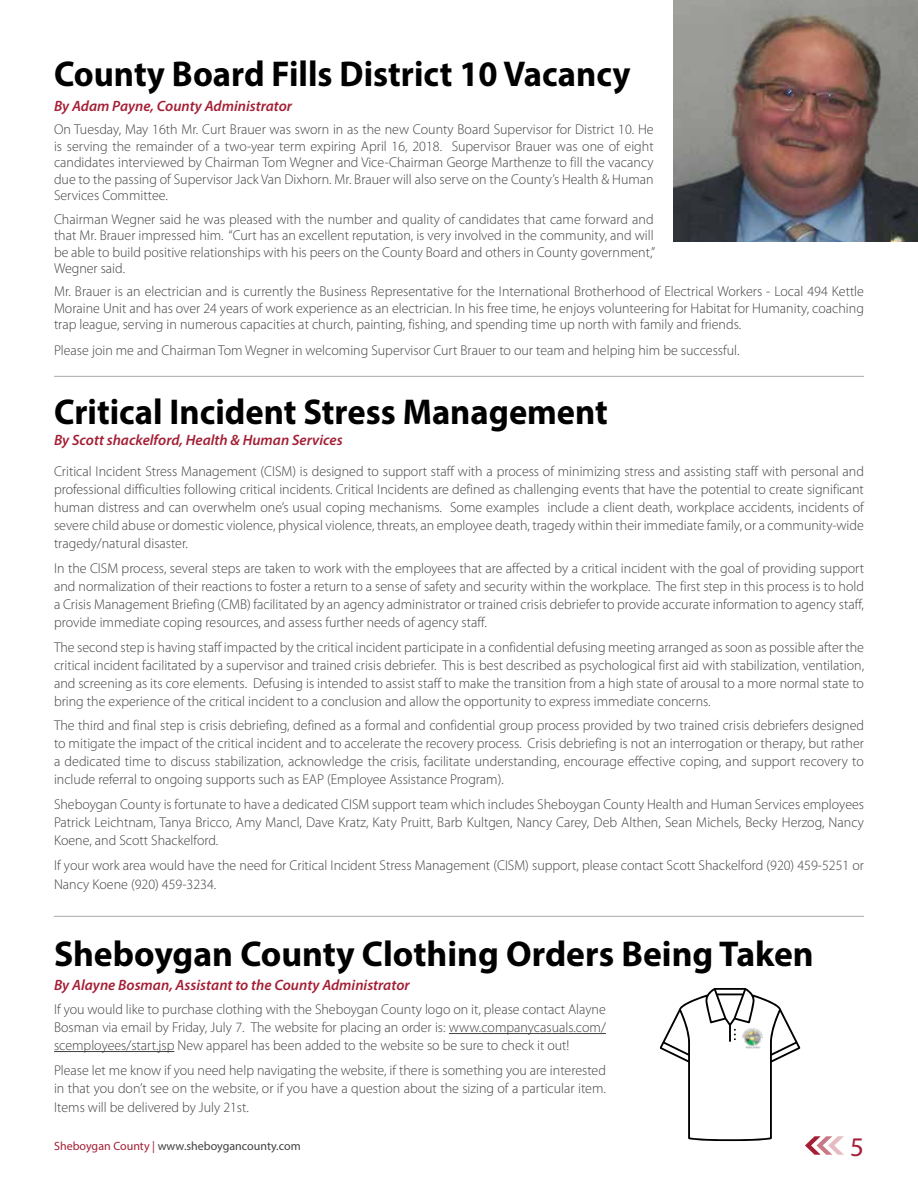
<style>
.page{position:relative;width:918px;height:1188px;background:#fff}
.page>*{position:absolute;margin:0;border:0;box-sizing:border-box;transform-origin:0 0}
.t1{font:700 36px "Myriad Pro";color:#000;scale:.96 1}
.t2{font:700 36px "Myriad Pro";color:#000}
.t3{font:27px "Myriad Pro";color:#a41f35}
.t4{font:italic 600 15px "Myriad Pro";color:#a41f35}
.t5{font:300 14.25px/18px "Myriad Pro";color:#414042;text-align:justify}
.t6{font:12px "Myriad Pro";color:#414042}
.s1{color:#a41f35}
</style>
<div class="page">
<hr style="left:54px;top:376px;width:810px;height:1px;background:#a7a9ac">
<hr style="left:54px;top:916px;width:810px;height:1px;background:#a7a9ac">
<img style="left:674px;top:0;width:244px;height:241px">
<hr style="left:449px;top:1033px;width:157px;height:1px;background:#414042">
<hr style="left:54px;top:1051px;width:120px;height:1px;background:#414042">
<svg style="left:661px;top:989px;width:183px;height:166px"></svg>
<img style="left:742px;top:1027px;width:21px;height:22px">
<h1 class="t1" style="left:54px;top:50px;width:602px">County Board Fills District 10 Vacancy</h1>
<p class="t4" style="left:54px;top:97px;width:240px">By Adam Payne, County Administrator</p>
<p class="t5" style="left:54px;top:121px;width:601px;line-height:16.5px">On Tuesday, May 16th Mr. Curt Brauer was sworn in as the new County Board Supervisor for District 10. He is serving the remainder of a two-year term expiring April 16, 2018. Supervisor Brauer was one of eight candidates interviewed by Chairman Tom Wegner and Vice-Chairman George Marthenze to fill the vacancy due to the passing of Supervisor Jack Van Dixhorn. Mr. Brauer will also serve on the County’s Health &amp; Human Services Committee.</p>
<p class="t5" style="left:54px;top:211px;width:603px;line-height:16.5px">Chairman Wegner said he was pleased with the number and quality of candidates that came forward and that Mr. Brauer impressed him. “Curt has an excellent reputation, is very involved in the community, and will be able to build positive relationships with his peers on the County Board and others in County government,” Wegner said.</p>
<p class="t5" style="left:54px;top:283px;width:812px;line-height:16.5px">Mr. Brauer is an electrician and is currently the Business Representative for the International Brotherhood of Electrical Workers - Local 494 Kettle Moraine Unit and has over 24 years of work experience as an electrician. In his free time, he enjoys volunteering for Habitat for Humanity, coaching trap league, serving in numerous capacities at church, painting, fishing, and spending time up north with family and friends.</p>
<p class="t5" style="left:54px;top:341px;width:687px">Please join me and Chairman Tom Wegner in welcoming Supervisor Curt Brauer to our team and helping him be successful.</p>
<h1 class="t1" style="left:54px;top:389px;width:579px">Critical Incident Stress Management</h1>
<p class="t4" style="left:54px;top:431px;width:290px">By Scott shackelford, Health &amp; Human Services</p>
<p class="t5" style="left:54px;top:462px;width:811px">Critical Incident Stress Management (CISM) is designed to support staff with a process of minimizing stress and assisting staff with personal and professional difficulties following critical incidents. Critical Incidents are defined as challenging events that have the potential to create significant human distress and can overwhelm one’s usual coping mechanisms. Some examples include a client death, workplace accidents, incidents of severe child abuse or domestic violence, physical violence, threats, an employee death, tragedy within their immediate family, or a community-wide tragedy/natural disaster.</p>
<p class="t5" style="left:54px;top:559px;width:812px">In the CISM process, several steps are taken to work with the employees that are affected by a critical incident with the goal of providing support and normalization of their reactions to foster a return to a sense of safety and security within the workplace. The first step in this process is to hold a Crisis Management Briefing (CMB) facilitated by an agency administrator or trained crisis debriefer to provide accurate information to agency staff, provide immediate coping resources, and assess further needs of agency staff.</p>
<p class="t5" style="left:54px;top:638px;width:812px">The second step is having staff impacted by the critical incident participate in a confidential defusing meeting arranged as soon as possible after the critical incident facilitated by a supervisor and trained crisis debriefer. This is best described as psychological first aid with stabilization, ventilation, and screening as its core elements. Defusing is intended to assist staff to make the transition from a high state of arousal to a more normal state to bring the experience of the critical incident to a conclusion and allow the opportunity to express immediate concerns.</p>
<p class="t5" style="left:54px;top:717px;width:812px">The third and final step is crisis debriefing, defined as a formal and confidential group process provided by two trained crisis debriefers designed to mitigate the impact of the critical incident and to accelerate the recovery process. Crisis debriefing is not an interrogation or therapy, but rather a dedicated time to discuss stabilization, acknowledge the crisis, facilitate understanding, encourage effective coping, and support recovery to include referral to ongoing supports such as EAP (Employee Assistance Program).</p>
<p class="t5" style="left:54px;top:795px;width:812px">Sheboygan County is fortunate to have a dedicated CISM support team which includes Sheboygan County Health and Human Services employees Patrick Leichtnam, Tanya Bricco, Amy Mancl, Dave Kratz, Katy Pruitt, Barb Kultgen, Nancy Carey, Deb Althen, Sean Michels, Becky Herzog, Nancy Koene, and Scott Shackelford.</p>
<p class="t5" style="left:54px;top:856px;width:812px;line-height:18.8px">If your work area would have the need for Critical Incident Stress Management (CISM) support, please contact Scott Shackelford (920) 459-5251 or<br>Nancy Koene (920) 459-3234.</p>
<h1 class="t2" style="left:54px;top:931px;width:761px">Sheboygan County Clothing Orders Being Taken</h1>
<p class="t4" style="left:54px;top:976px;width:357px">By Alayne Bosman, Assistant to the County Administrator</p>
<p class="t5" style="left:54px;top:1000px;width:553px">If you would like to purchase clothing with the Sheboygan County logo on it, please contact Alayne Bosman via email by Friday, July 7. The website for placing an order is: www.companycasuals.com/ scemployees/start.jsp New apparel has been added to the website so be sure to check it out!</p>
<p class="t5" style="left:54px;top:1061px;width:553px">Please let me know if you need help navigating the website, if there is something you are interested in that you don’t see on the website, or if you have a question about the sizing of a particular item.</p>
<p class="t5" style="left:54px;top:1098px;width:196px">Items will be delivered by July 21st.</p>
<p class="t6" style="left:54px;top:1139px;width:248px"><span class="s1">Sheboygan County |</span> www.sheboygancounty.com</p>
<h2 class="t3" style="left:850px;top:1130px;width:15px">5</h2>
</div>
